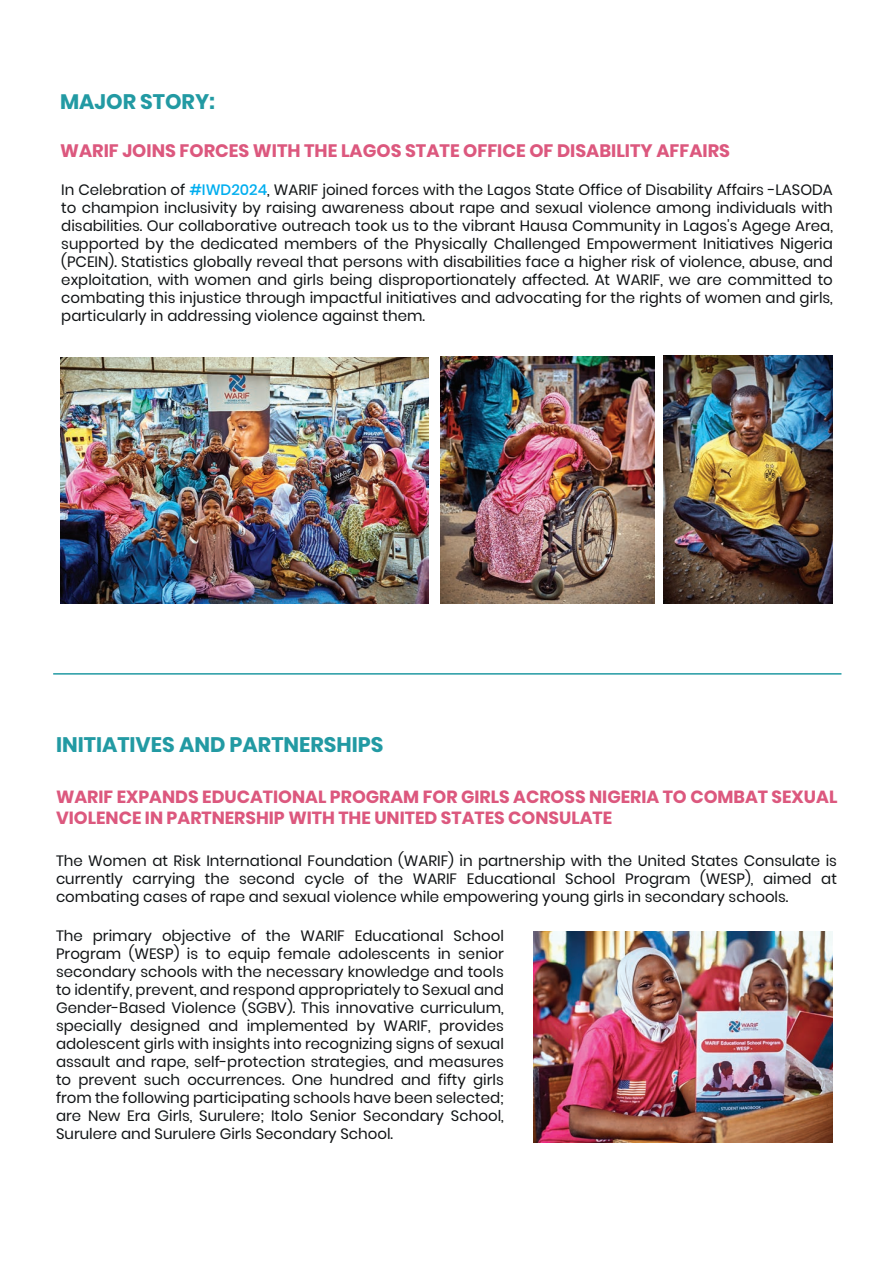
<style>
.page{position:relative;width:893px;height:1263px;background:#fff}
.page>*{position:absolute;margin:0;border:0;box-sizing:border-box;transform-origin:0 0}
.t1{font:700 21px "Poppins";color:#229aa3}
.t2{font:700 18px "Poppins";color:#dc587e}
.t3{font:700 17.55px/21.1px "Poppins";color:#dc587e}
.t4{font:15px/18px "Poppins";color:#111416;text-align:justify}
.s1{font-weight:500;color:#00aeef}
</style>
<div class="page">
<img style="left:61px;top:357px;width:367px;height:246px">
<img style="left:663px;top:355px;width:170px;height:248px">
<img style="left:441px;top:356px;width:213px;height:247px">
<img style="left:533px;top:932px;width:300px;height:210px">
<hr style="left:53px;top:673px;width:788px;height:2px;background:#229aa3">
<h1 class="t1" style="left:60px;top:90px;width:156px">MAJOR STORY:</h1>
<p class="t2" style="left:60px;top:140px;width:671px">WARIF JOINS FORCES WITH THE LAGOS STATE OFFICE OF DISABILITY AFFAIRS</p>
<p class="t4" style="left:61px;top:181px;width:773px">In Celebration of <span class="s1">#IWD2024</span>, WARIF joined forces with the Lagos State Office of Disability Affairs -LASODA to champion inclusivity by raising awareness about rape and sexual violence among individuals with disabilities. Our collaborative outreach took us to the vibrant Hausa Community in Lagos's Agege Area, supported by the dedicated members of the Physically Challenged Empowerment Initiatives Nigeria (PCEIN). Statistics globally reveal that persons with disabilities face a higher risk of violence, abuse, and exploitation, with women and girls being disproportionately affected. At WARIF, we are committed to combating this injustice through impactful initiatives and advocating for the rights of women and girls, particularly in addressing violence against them.</p>
<h1 class="t1" style="left:56px;top:732px;width:329px">INITIATIVES AND PARTNERSHIPS</h1>
<p class="t3" style="left:56px;top:786px;width:783px">WARIF EXPANDS EDUCATIONAL PROGRAM FOR GIRLS ACROSS NIGERIA TO COMBAT SEXUAL<br>VIOLENCE IN PARTNERSHIP WITH THE UNITED STATES CONSULATE</p>
<p class="t4" style="left:56px;top:851px;width:782px">The Women at Risk International Foundation (WARIF) in partnership with the United States Consulate is currently carrying the second cycle of the WARIF Educational School Program (WESP), aimed at combating cases of rape and sexual violence while empowering young girls in secondary schools.</p>
<p class="t4" style="left:56px;top:927px;width:449px">The primary objective of the WARIF Educational School Program (WESP) is to equip female adolescents in senior secondary schools with the necessary knowledge and tools to identify, prevent, and respond appropriately to Sexual and Gender-Based Violence (SGBV). This innovative curriculum, specially designed and implemented by WARIF, provides adolescent girls with insights into recognizing signs of sexual assault and rape, self-protection strategies, and measures to prevent such occurrences. One hundred and fifty girls from the following participating schools have been selected; are New Era Girls, Surulere; Itolo Senior Secondary School, Surulere and Surulere Girls Secondary School.</p>
</div>
